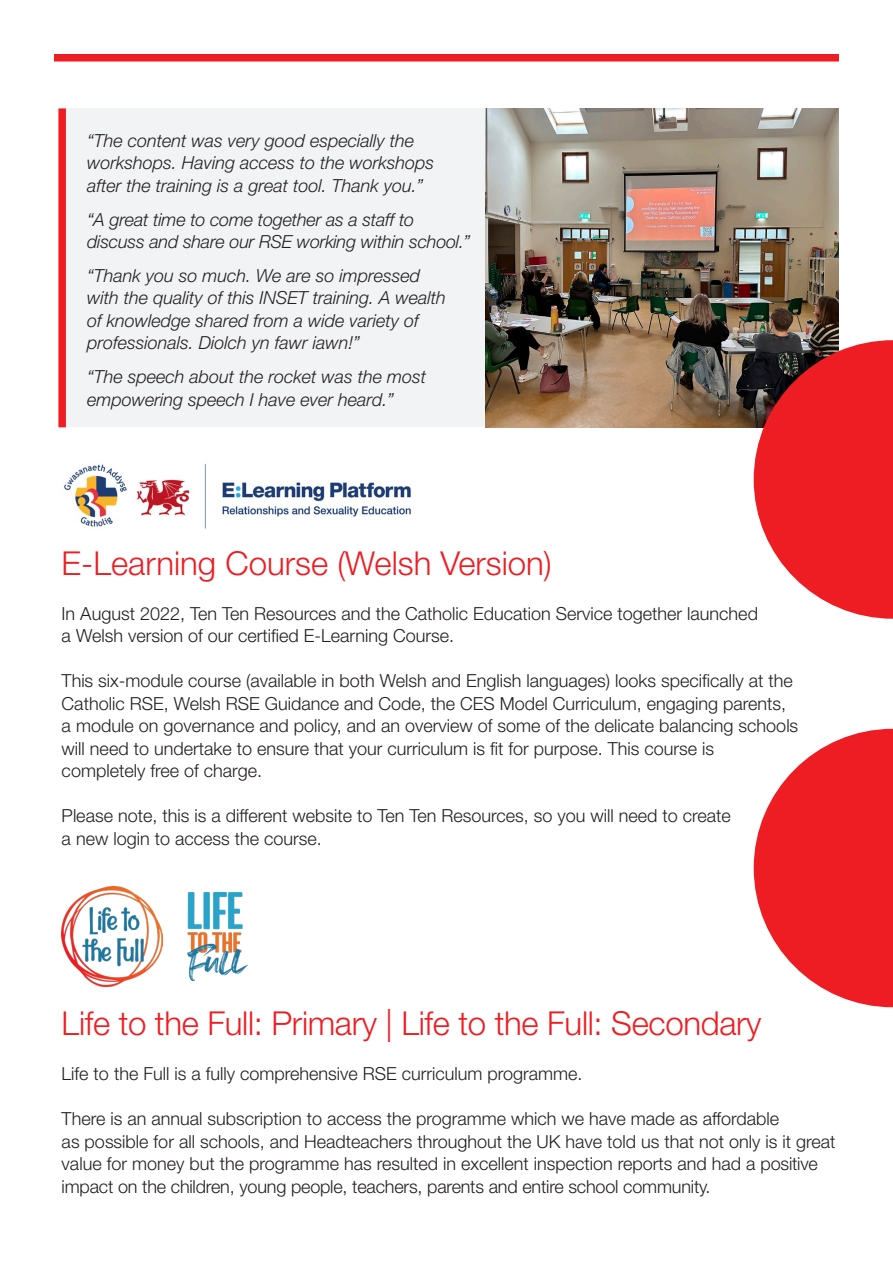
<style>
.page{position:relative;width:893px;height:1263px;background:#fff}
.page>*{position:absolute;margin:0;border:0;box-sizing:border-box;transform-origin:0 0}
.t1{font:300 33px "Helvetica Neue LT Pro";letter-spacing:-.01em;color:#ee1d23}
.t2{font:300 18px/22.5px "Helvetica Neue LT Pro";color:#231f20}
.t3{font:italic 300 18px/22.5px "Helvetica Neue LT Pro";color:#231f20}
</style>
<div class="page">
<div style="left:62px;top:108px;width:423px;height:319px;background:#f2f3f4"></div>
<div style="left:58px;top:108px;width:8px;height:319px;background:#ee1d23"></div>
<div style="left:54px;top:54px;width:785px;height:8px;background:#ee1d23"></div>
<img style="left:485px;top:108px;width:354px;height:319px">
<img style="left:64px;top:464px;width:347px;height:65px">
<img style="left:62px;top:887px;width:101px;height:100px">
<img style="left:187px;top:893px;width:60px;height:88px">
<svg style="left:754px;top:729px;width:139px;height:278px"></svg>
<svg style="left:754px;top:340px;width:139px;height:279px;background:#dc383d"></svg>
<p class="t3" style="left:87px;top:129px;width:349px">“The content was very good especially the workshops. Having access to the workshops after the training is a great tool. Thank you.”</p>
<p class="t3" style="left:87px;top:208px;width:385px">“A great time to come together as a staff to discuss and share our RSE working within school.”</p>
<p class="t3" style="left:87px;top:264px;width:360px">“Thank you so much. We are so impressed with the quality of this INSET training. A wealth of knowledge shared from a wide variety of professionals. Diolch yn fawr iawn!”</p>
<p class="t3" style="left:87px;top:365px;width:341px">“The speech about the rocket was the most empowering speech I have ever heard.”</p>
<p class="t1" style="left:62px;top:543px;width:492px">E-Learning Course (Welsh Version)</p>
<p class="t2" style="left:62px;top:601px;width:698px">In August 2022, Ten Ten Resources and the Catholic Education Service together launched</p>
<p class="t2" style="left:62px;top:624px;width:394px">a Welsh version of our certified E-Learning Course.</p>
<p class="t2" style="left:62px;top:669px;width:733px">This six-module course (available in both Welsh and English languages) looks specifically at the<br>Catholic RSE, Welsh RSE Guidance and Code, the CES Model Curriculum, engaging parents,</p>
<p class="t2" style="left:62px;top:714px;width:738px">a module on governance and policy, and an overview of some of the delicate balancing schools</p>
<p class="t2" style="left:62px;top:736px;width:654px">will need to undertake to ensure that your curriculum is fit for purpose. This course is</p>
<p class="t2" style="left:62px;top:759px;width:202px">completely free of charge.</p>
<p class="t2" style="left:62px;top:804px;width:671px">Please note, this is a different website to Ten Ten Resources, so you will need to create</p>
<p class="t2" style="left:62px;top:826px;width:262px">a new login to access the course.</p>
<p class="t1" style="left:62px;top:1003px;width:701px">Life to the Full: Primary | Life to the Full: Secondary</p>
<p class="t2" style="left:62px;top:1062px;width:522px">Life to the Full is a fully comprehensive RSE curriculum programme.</p>
<p class="t2" style="left:62px;top:1107px;width:719px">There is an annual subscription to access the programme which we have made as affordable</p>
<p class="t2" style="left:62px;top:1129px;width:775px">as possible for all schools, and Headteachers throughout the UK have told us that not only is it great value for money but the programme has resulted in excellent inspection reports and had a positive impact on the children, young people, teachers, parents and entire school community.</p>
</div>
